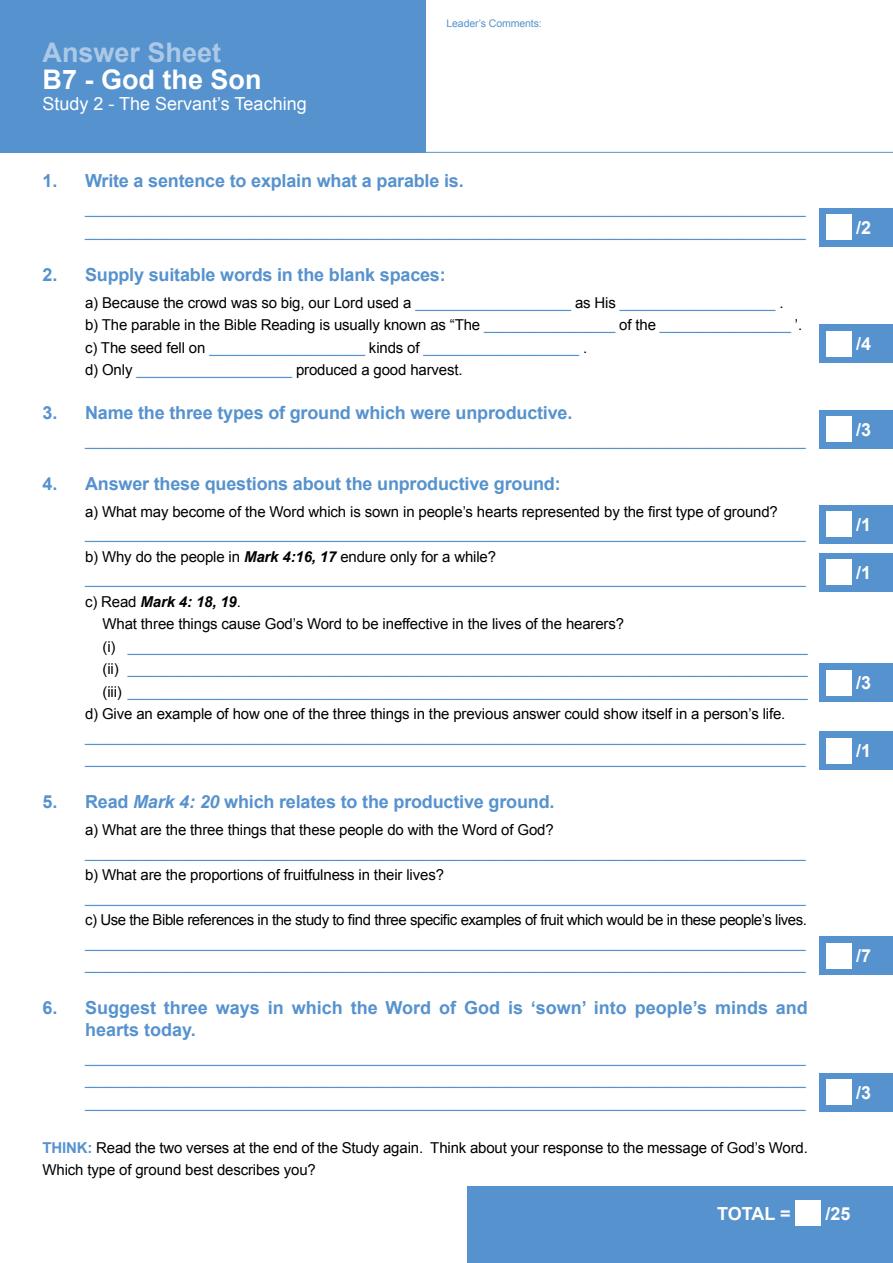
<style>
.page{position:relative;width:893px;height:1263px;background:#fff}
.page>*{position:absolute;margin:0;border:0;box-sizing:border-box;transform-origin:0 0}
.t1{font:700 27px "Arial";color:#fff}
.t2{font:700 27px "Arial";color:#abc9e6}
.t3{font:700 18px/21.6px "Arial";letter-spacing:-.01em;color:#5692ce}
.t4{font:700 18px "Arial";color:#fff}
.t5{font:18px "Arial";color:#fff}
.t6{font:15px/22.5px "Arial";color:#5692ce}
.t7{font:15px/22.5px "Arial";letter-spacing:-.01em;color:#000}
.t8{font:15px "Arial";letter-spacing:-.03em;color:#000}
.t9{font:italic 700 15px "Arial";letter-spacing:-.01em;color:#000}
.t10{font:10.5px "Arial";letter-spacing:-.01em;color:#5692ce}
.s1{color:#5692ce}
.s2{font-weight:700;font-style:italic}
.s3{font-weight:400;font-style:normal}
.s4{color:#000}
.s5{font-style:italic}
.s6{font-weight:700;color:#5692ce}
</style>
<div class="page">
<div style="left:820px;top:208px;width:73px;height:39px;background:#5692ce"></div>
<div style="left:826px;top:215px;width:26px;height:25px;background:#fff"></div>
<div style="left:468px;top:1186px;width:425px;height:77px;background:#5692ce"></div>
<div style="left:796px;top:1200px;width:25px;height:26px;background:#fff"></div>
<div style="left:820px;top:324px;width:73px;height:39px;background:#5692ce"></div>
<div style="left:826px;top:331px;width:26px;height:25px;background:#fff"></div>
<div style="left:820px;top:410px;width:73px;height:39px;background:#5692ce"></div>
<div style="left:826px;top:417px;width:26px;height:25px;background:#fff"></div>
<div style="left:820px;top:505px;width:73px;height:39px;background:#5692ce"></div>
<div style="left:826px;top:511px;width:26px;height:26px;background:#fff"></div>
<div style="left:0;top:0;width:425px;height:153px;background:#5692ce"></div>
<hr style="left:425px;top:152px;width:468px;height:1px;background:#5692ce">
<div style="left:820px;top:936px;width:73px;height:39px;background:#5692ce"></div>
<div style="left:826px;top:943px;width:26px;height:26px;background:#fff"></div>
<div style="left:820px;top:663px;width:73px;height:39px;background:#5692ce"></div>
<div style="left:826px;top:670px;width:26px;height:25px;background:#fff"></div>
<div style="left:820px;top:731px;width:73px;height:39px;background:#5692ce"></div>
<div style="left:826px;top:738px;width:26px;height:25px;background:#fff"></div>
<div style="left:820px;top:553px;width:73px;height:39px;background:#5692ce"></div>
<div style="left:826px;top:560px;width:26px;height:25px;background:#fff"></div>
<div style="left:820px;top:1073px;width:73px;height:38px;background:#5692ce"></div>
<div style="left:826px;top:1079px;width:26px;height:26px;background:#fff"></div>
<h1 class="t2" style="left:43px;top:35px;width:180px">Answer Sheet</h1>
<h1 class="t1" style="left:43px;top:61px;width:221px">B7 - God the Son</h1>
<p class="t5" style="left:43px;top:92px;width:266px">Study 2 - The Servant’s Teaching</p>
<p class="t10" style="left:446px;top:17px;width:97px">Leader’s Comments:</p>
<p class="t3" style="left:43px;top:171px;width:423px">1. Write a sentence to explain what a parable is.</p>
<p class="t6" style="left:85px;top:198px;width:722px">________________________________________________________________________________________ ________________________________________________________________________________________</p>
<p class="t3" style="left:43px;top:264px;width:405px">2. Supply suitable words in the blank spaces:</p>
<p class="t7" style="left:85px;top:291px;width:719px">a) Because the crowd was so big, our Lord used a <span class="s1">___________________</span> as His <span class="s1">___________________</span> .<br>b) The parable in the Bible Reading is usually known as “The <span class="s1">________________</span> of the <span class="s1">________________</span> ’. c) The seed fell on <span class="s1">___________________</span> kinds of <span class="s1">___________________</span> .<br>d) Only <span class="s1">___________________</span> produced a good harvest.</p>
<p class="t3" style="left:43px;top:403px;width:531px">3. Name the three types of ground which were unproductive.</p>
<p class="t6" style="left:85px;top:430px;width:722px">________________________________________________________________________________________</p>
<p class="t3" style="left:43px;top:473px;width:520px">4. Answer these questions about the unproductive ground:</p>
<p class="t7" style="left:85px;top:500px;width:694px">a) What may become of the Word which is sown in people’s hearts represented by the first type of ground?</p>
<p class="t6" style="left:85px;top:523px;width:722px">________________________________________________________________________________________</p>
<p class="t7" style="left:85px;top:545px;width:413px">b) Why do the people in <span class="s2">Mark 4:16, 17</span> endure only for a while?</p>
<p class="t6" style="left:85px;top:568px;width:722px">________________________________________________________________________________________</p>
<p class="t9" style="left:85px;top:592px;width:157px"><span class="s3">c) Read</span> Mark 4: 18, 19<span class="s3">.</span></p>
<p class="t7" style="left:103px;top:613px;width:523px">What three things cause God’s Word to be ineffective in the lives of the hearers?</p>
<p class="t6" style="left:103px;top:635px;width:707px"><span class="s4">(i)</span> ___________________________________________________________________________________</p>
<p class="t6" style="left:103px;top:658px;width:707px"><span class="s4">(ii)</span> ___________________________________________________________________________________</p>
<p class="t6" style="left:103px;top:680px;width:707px"><span class="s4">(iii)</span> ___________________________________________________________________________________</p>
<p class="t7" style="left:85px;top:703px;width:702px">d) Give an example of how one of the three things in the previous answer could show itself in a person’s life.</p>
<p class="t6" style="left:85px;top:725px;width:722px">________________________________________________________________________________________ ________________________________________________________________________________________</p>
<p class="t3" style="left:43px;top:792px;width:513px">5. Read <span class="s5">Mark 4: 20</span> which relates to the productive ground.</p>
<p class="t7" style="left:85px;top:819px;width:470px">a) What are the three things that these people do with the Word of God?</p>
<p class="t6" style="left:85px;top:841px;width:722px">________________________________________________________________________________________</p>
<p class="t7" style="left:85px;top:864px;width:360px">b) What are the proportions of fruitfulness in their lives?</p>
<p class="t6" style="left:85px;top:886px;width:722px">________________________________________________________________________________________</p>
<p class="t8" style="left:85px;top:910px;width:723px">c) Use the Bible references in the study to find three specific examples of fruit which would be in these people’s lives.</p>
<p class="t6" style="left:85px;top:931px;width:722px">________________________________________________________________________________________ ________________________________________________________________________________________</p>
<p class="t3" style="left:85px;top:998px;width:724px;text-indent:-43px">6. Suggest three ways in which the Word of God is ‘sown’ into people’s minds and hearts today.</p>
<p class="t6" style="left:85px;top:1046px;width:722px;text-align:justify">________________________________________________________________________________________ ________________________________________________________________________________________ ________________________________________________________________________________________</p>
<p class="t7" style="left:43px;top:1136px;width:767px"><span class="s6">THINK:</span> Read the two verses at the end of the Study again. Think about your response to the message of God’s Word.<br>Which type of ground best describes you?</p>
<p class="t4" style="left:856px;top:216px;width:17px">/2</p>
<p class="t4" style="left:856px;top:332px;width:17px">/4</p>
<p class="t4" style="left:856px;top:418px;width:17px">/3</p>
<p class="t4" style="left:856px;top:513px;width:17px">/1</p>
<p class="t4" style="left:856px;top:561px;width:17px">/1</p>
<p class="t4" style="left:856px;top:671px;width:17px">/3</p>
<p class="t4" style="left:856px;top:739px;width:17px">/1</p>
<p class="t4" style="left:856px;top:944px;width:17px">/7</p>
<p class="t4" style="left:856px;top:1080px;width:17px">/3</p>
<p class="t4" style="left:717px;top:1202px;width:75px">TOTAL =</p>
<p class="t4" style="left:825px;top:1202px;width:27px">/25</p>
</div>
